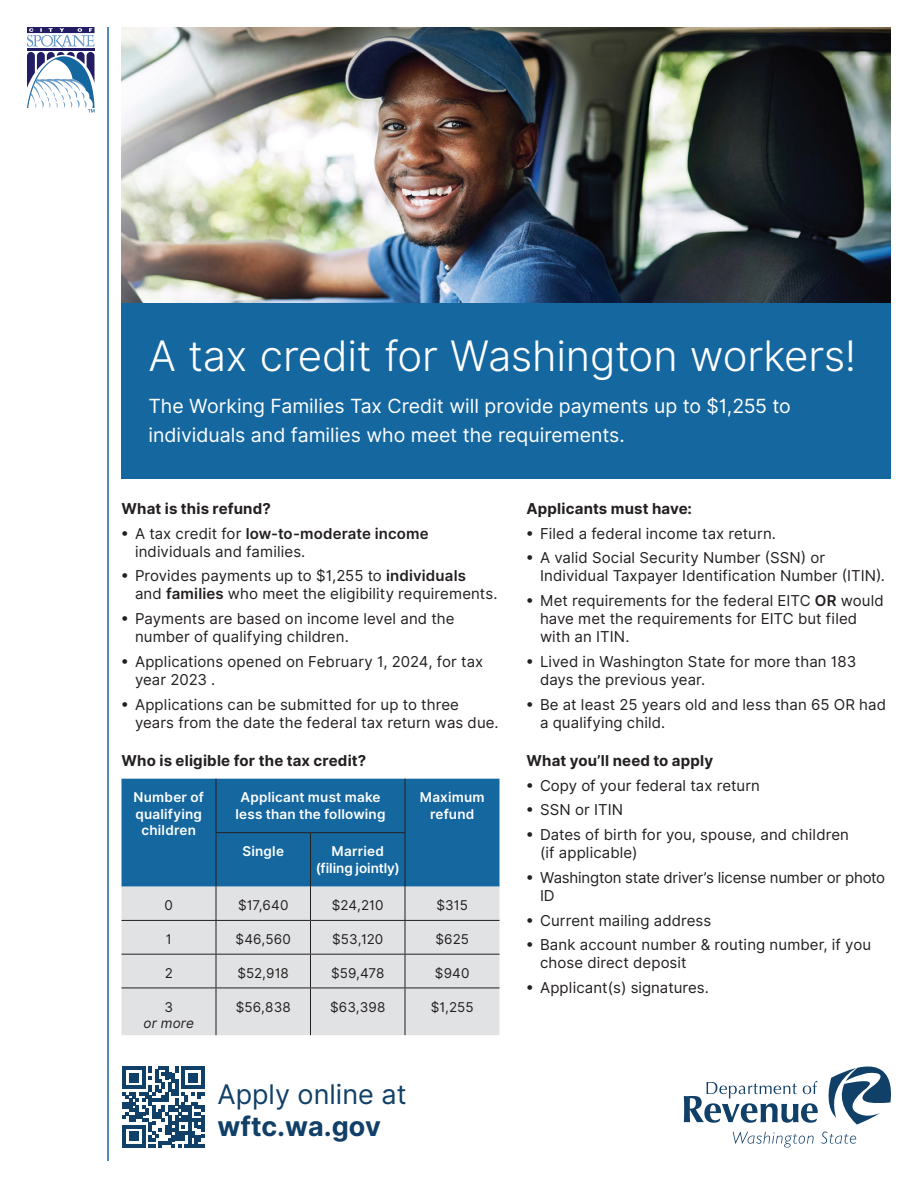
<style>
.page{position:relative;width:918px;height:1188px;background:#fff}
.page>*{position:absolute;margin:0;border:0;box-sizing:border-box;transform-origin:0 0}
.t1{font:42px "Inter Light BETA";letter-spacing:-.01em;color:#fff}
.t2{font:27px "Inter";color:#103f68}
.t3{font:700 27px "Inter";color:#103f68}
.t4{font:19.5px/28.5px "Inter";color:#fff}
.t5{font:15px/18px "Inter";letter-spacing:.005em;color:#231f20}
.t6{font:700 15px "Inter";letter-spacing:.01em;color:#231f20}
.t7{font:15px/18px "Inter";letter-spacing:-.015em;color:#231f20}
.t8{font:600 13.5px/16.2px "Inter";letter-spacing:.015em;color:#fff;text-align:center}
.t9{font:13.5px "Inter";letter-spacing:.005em;color:#231f20}
.t10{font:600 13.5px/16.2px "Inter";letter-spacing:-.005em;color:#fff;text-align:center}
.t11{font:italic 13.5px "Inter";letter-spacing:.015em;color:#231f20}
.s1{font-weight:600}
</style>
<div class="page">
<img style="left:122px;top:27px;width:769px;height:277px">
<div style="left:122px;top:304px;width:769px;height:175px;background:#1567a0"></div>
<div style="left:122px;top:779px;width:378px;height:108px;background:#1567a0"></div>
<div style="left:122px;top:887px;width:378px;height:148px;background:#e1e2e4"></div>
<hr style="left:216px;top:779px;width:1px;height:53px;background:#231f20">
<hr style="left:405px;top:779px;width:1px;height:53px;background:#231f20">
<hr style="left:216px;top:832px;width:94px;height:1px;background:#231f20">
<hr style="left:216px;top:833px;width:1px;height:54px;background:#231f20">
<hr style="left:310px;top:832px;width:95px;height:1px;background:#231f20">
<hr style="left:310px;top:833px;width:1px;height:54px;background:#231f20">
<hr style="left:405px;top:833px;width:1px;height:54px;background:#231f20">
<hr style="left:216px;top:887px;width:1px;height:33px;background:#231f20">
<hr style="left:310px;top:887px;width:1px;height:33px;background:#231f20">
<hr style="left:405px;top:887px;width:1px;height:33px;background:#231f20">
<hr style="left:122px;top:920px;width:94px;height:1px;background:#231f20">
<hr style="left:216px;top:920px;width:94px;height:1px;background:#231f20">
<hr style="left:216px;top:921px;width:1px;height:33px;background:#231f20">
<hr style="left:310px;top:920px;width:95px;height:1px;background:#231f20">
<hr style="left:310px;top:921px;width:1px;height:33px;background:#231f20">
<hr style="left:405px;top:920px;width:95px;height:1px;background:#231f20">
<hr style="left:405px;top:921px;width:1px;height:33px;background:#231f20">
<hr style="left:122px;top:954px;width:94px;height:1px;background:#231f20">
<hr style="left:216px;top:954px;width:94px;height:1px;background:#231f20">
<hr style="left:216px;top:955px;width:1px;height:33px;background:#231f20">
<hr style="left:310px;top:954px;width:95px;height:1px;background:#231f20">
<hr style="left:310px;top:955px;width:1px;height:33px;background:#231f20">
<hr style="left:405px;top:954px;width:95px;height:1px;background:#231f20">
<hr style="left:405px;top:955px;width:1px;height:33px;background:#231f20">
<hr style="left:122px;top:988px;width:94px;height:1px;background:#231f20">
<hr style="left:216px;top:988px;width:94px;height:1px;background:#231f20">
<hr style="left:216px;top:988px;width:1px;height:47px;background:#231f20">
<hr style="left:310px;top:988px;width:95px;height:1px;background:#231f20">
<hr style="left:310px;top:988px;width:1px;height:47px;background:#231f20">
<hr style="left:405px;top:988px;width:95px;height:1px;background:#231f20">
<hr style="left:405px;top:988px;width:1px;height:47px;background:#231f20">
<svg style="left:733px;top:1132px;width:81px;height:15px"></svg>
<svg style="left:821px;top:1132px;width:35px;height:12px"></svg>
<svg style="left:684px;top:1066px;width:207px;height:58px"></svg>
<svg style="left:27px;top:27px;width:68px;height:85px"></svg>
<hr style="left:107px;top:27px;width:2px;height:1134px;background:#1567a0">
<svg style="left:123px;top:1066px;width:81px;height:82px"></svg>
<h1 class="t1" style="left:148px;top:326px;width:709px">A tax credit for Washington workers!</h1>
<h3 class="t4" style="left:148px;top:392px;width:644px">The Working Families Tax Credit will provide payments up to $1,255 to individuals and families who meet the requirements.</h3>
<p class="t6" style="left:122px;top:498px;width:151px">What is this refund?</p>
<p class="t5" style="left:135px;top:524px;width:295px;text-indent:-14px">• A tax credit for <span class="s1">low-to-moderate income </span>individuals and families.</p>
<p class="t5" style="left:135px;top:567px;width:364px;text-indent:-14px">• Provides payments up to $1,255 to <span class="s1">individuals<br></span>and <span class="s1">families</span> who meet the eligibility requirements.</p>
<p class="t5" style="left:135px;top:610px;width:321px;text-indent:-14px">• Payments are based on income level and the number of qualifying children.</p>
<p class="t5" style="left:135px;top:653px;width:350px;text-indent:-14px">• Applications opened on February 1, 2024, for tax year 2023 .</p>
<p class="t5" style="left:135px;top:695px;width:365px;text-indent:-14px">• Applications can be submitted for up to three years from the date the federal tax return was due.</p>
<p class="t6" style="left:122px;top:750px;width:246px">Who is eligible for the tax credit?</p>
<p class="t8" style="left:134px;top:790px;width:72px">Number of qualifying children</p>
<p class="t8" style="left:236px;top:790px;width:151px">Applicant must make less than the following</p>
<p class="t8" style="left:420px;top:790px;width:66px">Maximum refund</p>
<p class="t8" style="left:242px;top:844px;width:43px">Single</p>
<p class="t10" style="left:316px;top:844px;width:86px">Married (filing jointly)</p>
<p class="t9" style="left:165px;top:896px;width:10px">0</p>
<p class="t9" style="left:238px;top:896px;width:52px">$17,640</p>
<p class="t9" style="left:332px;top:896px;width:53px">$24,210</p>
<p class="t9" style="left:437px;top:896px;width:33px">$315</p>
<p class="t9" style="left:166px;top:929px;width:7px">1</p>
<p class="t9" style="left:236px;top:929px;width:57px">$46,560</p>
<p class="t9" style="left:332px;top:929px;width:53px">$53,120</p>
<p class="t9" style="left:436px;top:929px;width:35px">$625</p>
<p class="t9" style="left:165px;top:963px;width:10px">2</p>
<p class="t9" style="left:238px;top:963px;width:53px">$52,918</p>
<p class="t9" style="left:331px;top:963px;width:55px">$59,478</p>
<p class="t9" style="left:435px;top:963px;width:36px">$940</p>
<p class="t9" style="left:164px;top:997px;width:10px">3</p>
<p class="t11" style="left:144px;top:1013px;width:52px">or more</p>
<p class="t9" style="left:236px;top:997px;width:56px">$56,838</p>
<p class="t9" style="left:330px;top:997px;width:57px">$63,398</p>
<p class="t9" style="left:431px;top:997px;width:45px">$1,255</p>
<h2 class="t2" style="left:218px;top:1074px;width:191px">Apply online at</h2>
<h2 class="t3" style="left:218px;top:1107px;width:165px">wftc.wa.gov</h2>
<p class="t6" style="left:526px;top:498px;width:167px">Applicants must have:</p>
<p class="t5" style="left:526px;top:524px;width:251px">• Filed a federal income tax return.</p>
<p class="t5" style="left:540px;top:549px;width:347px;text-indent:-14px">• A valid Social Security Number (SSN) or<br>Individual Taxpayer Identification Number (ITIN).</p>
<p class="t5" style="left:540px;top:592px;width:345px;text-indent:-14px">• Met requirements for the federal EITC <span class="s1">OR</span> would have met the requirements for EITC but filed with an ITIN.</p>
<p class="t5" style="left:540px;top:653px;width:318px;text-indent:-14px">• Lived in Washington State for more than 183 days the previous year.</p>
<p class="t5" style="left:540px;top:695px;width:348px;text-indent:-14px">• Be at least 25 years old and less than 65 OR had a qualifying child.</p>
<p class="t6" style="left:526px;top:750px;width:188px">What you’ll need to apply</p>
<p class="t5" style="left:526px;top:776px;width:235px">• Copy of your federal tax return</p>
<p class="t5" style="left:526px;top:801px;width:98px">• SSN or ITIN</p>
<p class="t5" style="left:540px;top:826px;width:311px;text-indent:-14px">• Dates of birth for you, spouse, and children (if applicable)</p>
<p class="t7" style="left:540px;top:869px;width:347px;text-indent:-14px">• Washington state driver’s license number or photo<br>ID</p>
<p class="t5" style="left:527px;top:911px;width:186px">• Current mailing address</p>
<p class="t5" style="left:540px;top:936px;width:333px;text-indent:-14px">• Bank account number &amp; routing number, if you chose direct deposit</p>
<p class="t5" style="left:527px;top:979px;width:184px">• Applicant(s) signatures.</p>
</div>
